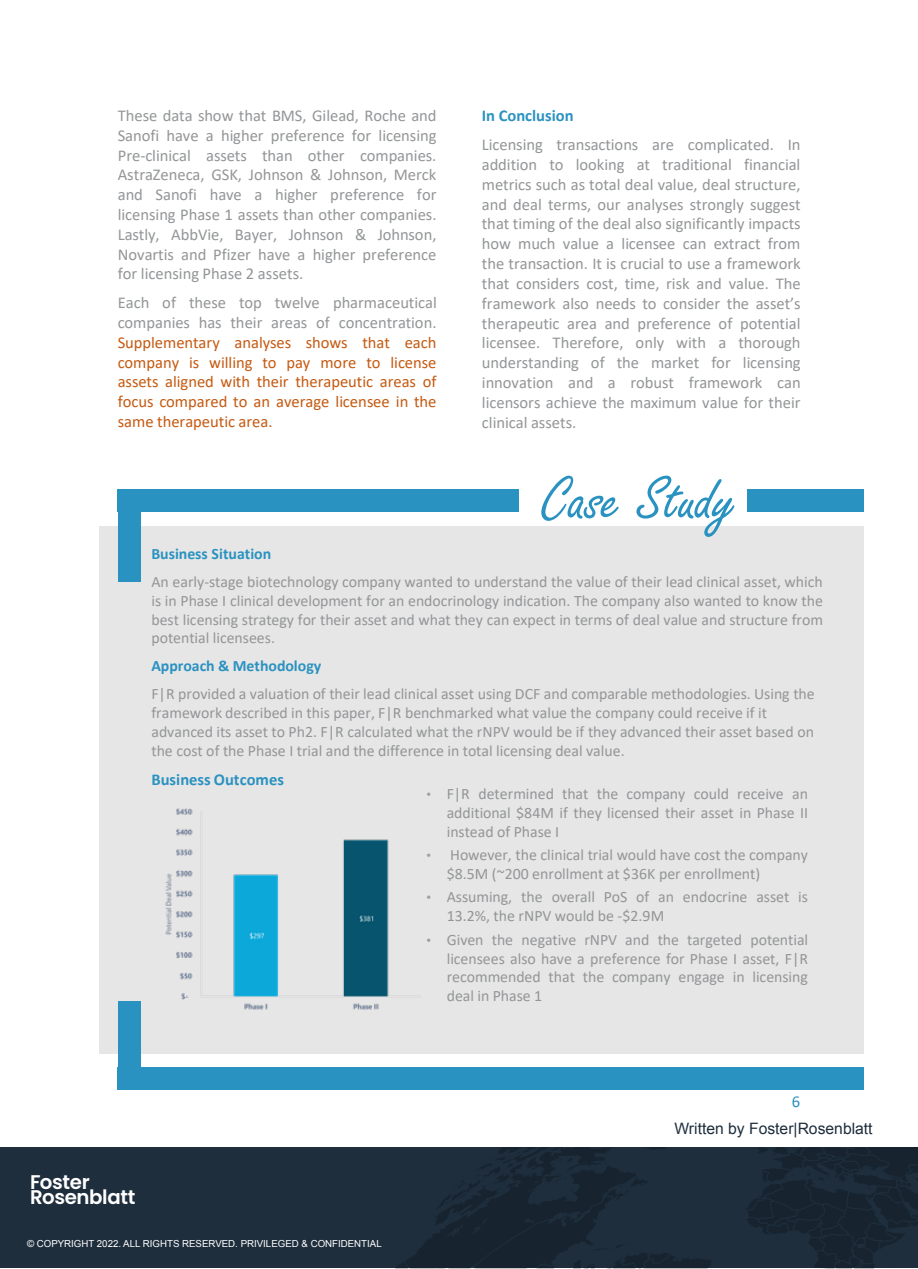
<style>
.page{position:relative;width:918px;height:1269px;background:#fff}
.page>*{position:absolute;margin:0;border:0;box-sizing:border-box;transform-origin:0 0}
.t1{font:66px "Freestyle Script";color:#2a92c0}
.t2{font:600 19.8px/15.6px "Poppins";letter-spacing:-.02em;color:#fff}
.t3{font:16.65px "Calibri";color:#c55a11}
.t4{font:16.65px "Calibri";color:#939597}
.t5{font:16.5px/19.8px "Calibri";color:#939597;text-align:justify}
.t6{font:16.5px/19.8px "Calibri";color:#c55a11;text-align:justify}
.t7{font:700 16.5px "Calibri";color:#2a92c0}
.t8{font:16.5px "Calibri";color:#2a92c0}
.t9{font:15.9px/18.9px "Calibri";color:#939597;text-align:justify}
.t10{font:700 15.9px "Calibri";color:#2a92c0}
.t11{font:15.75px "Arial";color:#1e2e3d}
.t12{font:9.75px "Arial";color:#fff}
.s1{font-family:"Arial";font-size:13.35px;color:#9ea0a2}
</style>
<div class="page">
<div style="left:0;top:1147px;width:918px;height:121px;background:#1e2e3d"></div>
<svg style="left:395px;top:1147px;width:523px;height:122px"></svg>
<div style="left:99px;top:526px;width:765px;height:527px;background:#e7e6e6"></div>
<div style="left:747px;top:489px;width:117px;height:23px;background:#2a92c0"></div>
<div style="left:118px;top:489px;width:401px;height:23px;background:#2a92c0"></div>
<div style="left:118px;top:1067px;width:746px;height:23px;background:#2a92c0"></div>
<div style="left:118px;top:1002px;width:23px;height:86px;background:#2a92c0"></div>
<img style="left:165px;top:808px;width:255px;height:202px">
<div style="left:118px;top:496px;width:23px;height:86px;background:#2a92c0"></div>
<p class="t5" style="left:118px;top:105px;width:320px">These data show that BMS, Gilead, Roche and Sanofi have a higher preference for licensing Pre-clinical assets than other companies.<br>AstraZeneca, GSK, Johnson &amp; Johnson, Merck</p>
<p class="t4" style="left:118px;top:183px;width:320px">and Sanofi have a higher preference for</p>
<p class="t5" style="left:118px;top:204px;width:320px">licensing Phase 1 assets than other companies.<br>Lastly, AbbVie, Bayer, Johnson &amp; Johnson, Novartis and Pfizer have a higher preference for licensing Phase 2 assets.</p>
<p class="t5" style="left:118px;top:292px;width:321px">Each of these top twelve pharmaceutical companies has their areas of concentration.</p>
<p class="t6" style="left:118px;top:332px;width:320px">Supplementary analyses shows that each company is willing to pay more to license assets aligned with their therapeutic areas of</p>
<p class="t3" style="left:118px;top:390px;width:320px">focus compared to an average licensee in the</p>
<p class="t6" style="left:118px;top:411px;width:156px">same therapeutic area.</p>
<p class="t7" style="left:482px;top:104px;width:93px">In Conclusion</p>
<p class="t5" style="left:482px;top:134px;width:321px">Licensing transactions are complicated. In addition to looking at traditional financial metrics such as total deal value, deal structure, and deal terms, our analyses strongly suggest that timing of the deal also significantly impacts how much value a licensee can extract from the transaction. It is crucial to use a framework that considers cost, time, risk and value. The framework also needs to consider the asset’s therapeutic area and preference of potential licensee. Therefore, only with a thorough understanding of the market for licensing innovation and a robust framework can licensors achieve the maximum value for their clinical assets.</p>
<h1 class="t1" style="left:542px;top:463px;width:196px">Case Study</h1>
<p class="t10" style="left:151px;top:542px;width:121px">Business Situation</p>
<p class="t9" style="left:151px;top:572px;width:673px">An early-stage biotechnology company wanted to understand the value of their lead clinical asset, which is in Phase I clinical development for an endocrinology indication. The company also wanted to know the best licensing strategy for their asset and what they can expect in terms of deal value and structure from potential licensees.</p>
<p class="t10" style="left:151px;top:655px;width:171px">Approach &amp; Methodology</p>
<p class="t9" style="left:151px;top:684px;width:665px;text-align:left">F|R provided a valuation of their lead clinical asset using DCF and comparable methodologies. Using the framework described in this paper, F|R benchmarked what value the company could receive if it advanced its asset to Ph2. F|R calculated what the rNPV would be if they advanced their asset based on the cost of the Phase I trial and the difference in total licensing deal value.</p>
<p class="t7" style="left:151px;top:767px;width:134px">Business Outcomes</p>
<p class="t9" style="left:447px;top:784px;width:363px;text-indent:-20px"><span class="s1">•</span> F|R determined that the company could receive an additional $84M if they licensed their asset in Phase II instead of Phase I</p>
<p class="t9" style="left:447px;top:845px;width:363px;text-indent:-20px"><span class="s1">•</span> However, the clinical trial would have cost the company $8.5M (~200 enrollment at $36K per enrollment)</p>
<p class="t9" style="left:447px;top:887px;width:363px;text-indent:-20px"><span class="s1">•</span> Assuming, the overall PoS of an endocrine asset is<br>13.2%, the rNPV would be -$2.9M</p>
<p class="t9" style="left:447px;top:929px;width:363px;text-indent:-20px"><span class="s1">•</span> Given the negative rNPV and the targeted potential licensees also have a preference for Phase I asset, F|R recommended that the company engage in licensing deal in Phase 1</p>
<p class="t8" style="left:792px;top:1090px;width:10px">6</p>
<p class="t2" style="left:30px;top:1176px;width:107px">Foster<br>Rosenblatt</p>
<p class="t12" style="left:27px;top:1237px;width:356px">© COPYRIGHT 2022. ALL RIGHTS RESERVED. PRIVILEGED &amp; CONFIDENTIAL</p>
<p class="t11" style="left:674px;top:1118px;width:200px">Written by Foster|Rosenblatt</p>
</div>
